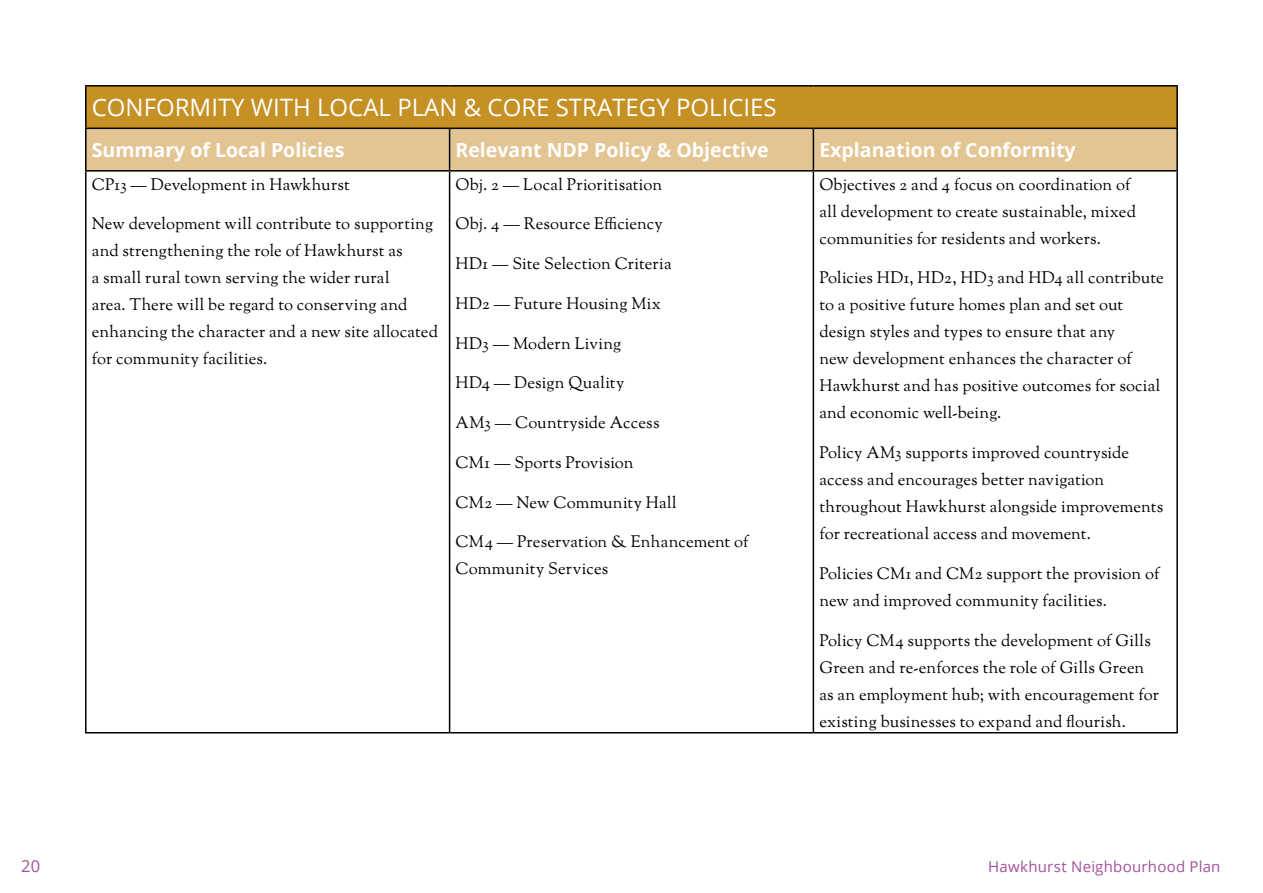
<style>
.page{position:relative;width:1263px;height:893px;background:#fff}
.page>*{position:absolute;margin:0;border:0;box-sizing:border-box;transform-origin:0 0}
.t1{font:24px "Open Sans";color:#fff}
.t2{font:700 19.5px "Open Sans";color:#fff}
.t3{font:16.5px/27px "Goudy St M";letter-spacing:.005em;color:#000}
.t4{font:16.5px "Open Sans";color:#a3519a}
.t5{font:15px "Open Sans";letter-spacing:.015em;color:#a3519a}
</style>
<div class="page">
<div style="left:86px;top:86px;width:1091px;height:42px;background:#c59024"></div>
<div style="left:87px;top:129px;width:1089px;height:41px;background:#e2c592"></div>
<hr style="left:85px;top:85px;width:365px;height:2px;background:#000">
<hr style="left:85px;top:87px;width:2px;height:41px;background:#000">
<hr style="left:450px;top:85px;width:363px;height:2px;background:#000">
<hr style="left:813px;top:85px;width:365px;height:2px;background:#000">
<hr style="left:1176px;top:87px;width:2px;height:41px;background:#000">
<hr style="left:85px;top:128px;width:365px;height:1px;background:#000">
<hr style="left:85px;top:129px;width:2px;height:41px;background:#000">
<hr style="left:450px;top:128px;width:363px;height:1px;background:#000">
<hr style="left:449px;top:129px;width:1px;height:41px;background:#000">
<hr style="left:813px;top:128px;width:365px;height:1px;background:#000">
<hr style="left:813px;top:129px;width:1px;height:41px;background:#000">
<hr style="left:1176px;top:129px;width:2px;height:41px;background:#000">
<hr style="left:85px;top:170px;width:365px;height:2px;background:#000">
<hr style="left:85px;top:172px;width:2px;height:560px;background:#000">
<hr style="left:450px;top:170px;width:363px;height:2px;background:#000">
<hr style="left:449px;top:172px;width:1px;height:560px;background:#000">
<hr style="left:813px;top:170px;width:365px;height:2px;background:#000">
<hr style="left:813px;top:172px;width:1px;height:560px;background:#000">
<hr style="left:1176px;top:172px;width:2px;height:560px;background:#000">
<hr style="left:85px;top:732px;width:365px;height:1px;background:#000">
<hr style="left:450px;top:732px;width:363px;height:1px;background:#000">
<hr style="left:813px;top:732px;width:365px;height:1px;background:#000">
<h1 class="t1" style="left:92px;top:91px;width:686px">CONFORMITY WITH LOCAL PLAN &amp; CORE STRATEGY POLICIES</h1>
<p class="t2" style="left:92px;top:136px;width:254px">Summary of Local Policies</p>
<p class="t2" style="left:456px;top:136px;width:315px">Relevant NDP Policy &amp; Objective</p>
<p class="t2" style="left:819px;top:136px;width:258px">Explanation of Conformity</p>
<p class="t3" style="left:92px;top:172px;width:259px">CP13 — Development in Hawkhurst</p>
<p class="t3" style="left:92px;top:212px;width:348px">New development will contribute to supporting and strengthening the role of Hawkhurst as<br>a small rural town serving the wider rural<br>area. There will be regard to conserving and enhancing the character and a new site allocated for community facilities.</p>
<p class="t3" style="left:819px;top:172px;width:318px">Objectives 2 and 4 focus on coordination of all development to create sustainable, mixed communities for residents and workers.</p>
<p class="t3" style="left:819px;top:265px;width:346px">Policies HD1, HD2, HD3 and HD4 all contribute to a positive future homes plan and set out design styles and types to ensure that any<br>new development enhances the character of Hawkhurst and has positive outcomes for social and economic well-being.</p>
<p class="t3" style="left:819px;top:440px;width:345px">Policy AM3 supports improved countryside access and encourages better navigation throughout Hawkhurst alongside improvements for recreational access and movement.</p>
<p class="t3" style="left:819px;top:561px;width:342px">Policies CM1 and CM2 support the provision of new and improved community facilities.</p>
<p class="t3" style="left:819px;top:628px;width:341px">Policy CM4 supports the development of Gills Green and re-enforces the role of Gills Green as an employment hub; with encouragement for existing businesses to expand and flourish.</p>
<p class="t3" style="left:456px;top:172px;width:208px">Obj. 2 — Local Prioritisation</p>
<p class="t3" style="left:456px;top:212px;width:209px">Obj. 4 — Resource Efficiency</p>
<p class="t3" style="left:456px;top:251px;width:218px">HD1 — Site Selection Criteria</p>
<p class="t3" style="left:456px;top:291px;width:207px">HD2 — Future Housing Mix</p>
<p class="t3" style="left:456px;top:331px;width:167px">HD3 — Modern Living</p>
<p class="t3" style="left:456px;top:371px;width:170px">HD4 — Design Quality</p>
<p class="t3" style="left:456px;top:410px;width:205px">AM3 — Countryside Access</p>
<p class="t3" style="left:456px;top:450px;width:180px">CM1 — Sports Provision</p>
<p class="t3" style="left:456px;top:490px;width:223px">CM2 — New Community Hall</p>
<p class="t3" style="left:456px;top:530px;width:295px">CM4 — Preservation &amp; Enhancement of<br>Community Services</p>
<p class="t4" style="left:21px;top:854px;width:20px">20</p>
<p class="t5" style="left:988px;top:856px;width:234px">Hawkhurst Neighbourhood Plan</p>
</div>
